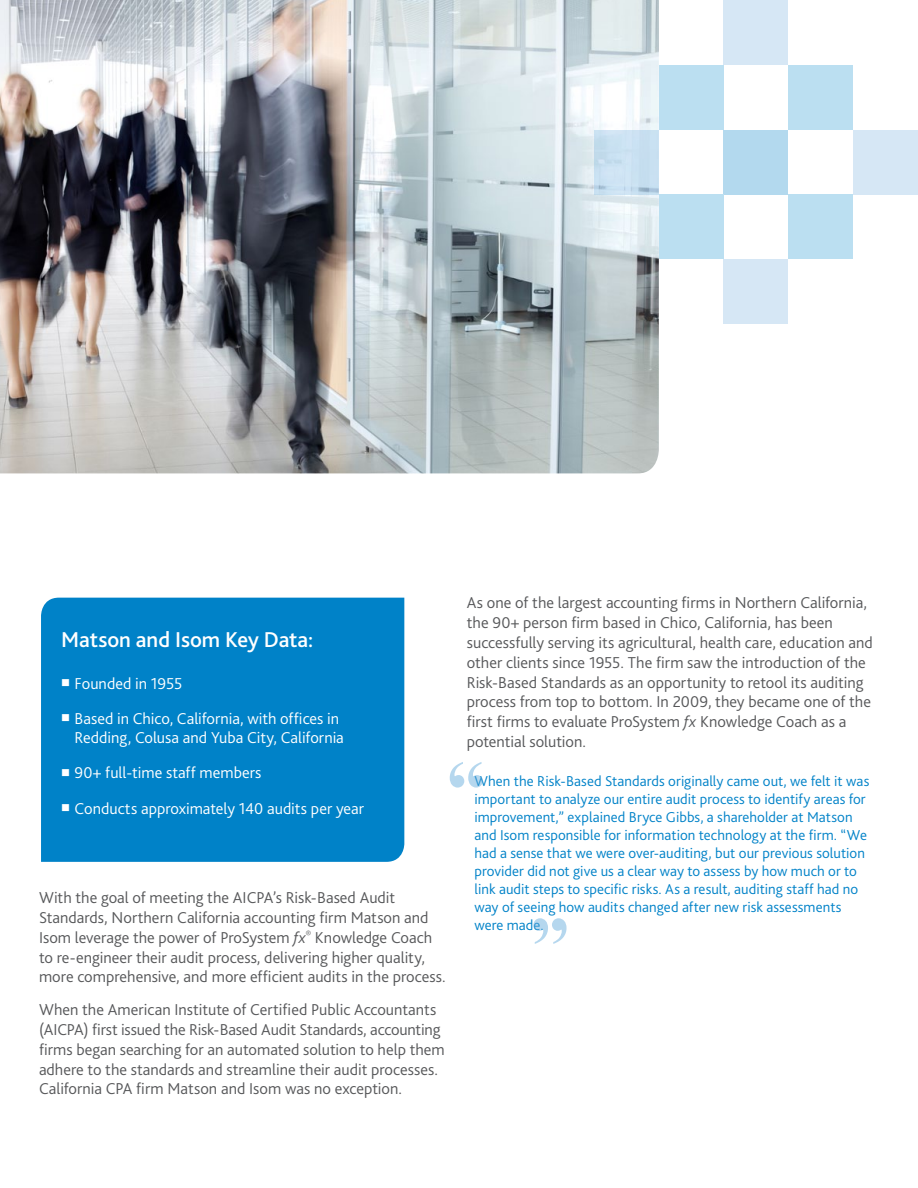
<style>
.page{position:relative;width:918px;height:1188px;background:#fff}
.page>*{position:absolute;margin:0;border:0;box-sizing:border-box;transform-origin:0 0}
.t1{font:700 78.75px "Times New Roman";color:#5ba6da}
.CS_Head_01{font:500 22.5px "Bliss 2";color:#fff}
.body{font:300 16.5px/19.8px "Bliss 2";color:#57585a}
.body_bullet{font:300 16.5px/19.5px "Bliss 2";color:#fff;text-align:right}
.CS_Body_Text_Quote{font:300 15px/18px "Bliss 2";letter-spacing:.005em;color:#0082c8}
.s1{font-style:italic}
</style>
<div class="page">
<img style="left:0;top:0;width:659px;height:473px">
<div style="left:41px;top:598px;width:363px;height:264px;background:#0082c8"></div>
<div style="left:724px;top:130px;width:64px;height:64px;background:#b3d9ee"></div>
<div style="left:594px;top:130px;width:65px;height:64px;background:#c9e0f1"></div>
<div style="left:853px;top:130px;width:65px;height:64px;background:#d6e7f5"></div>
<div style="left:724px;top:259px;width:64px;height:65px;background:#d6e7f5"></div>
<div style="left:724px;top:0;width:64px;height:65px;background:#d6e7f5"></div>
<div style="left:659px;top:65px;width:65px;height:65px;background:#bbdff1"></div>
<div style="left:788px;top:65px;width:65px;height:65px;background:#bbdff1"></div>
<div style="left:659px;top:194px;width:65px;height:65px;background:#bbdff1"></div>
<div style="left:788px;top:194px;width:65px;height:65px;background:#bbdff1"></div>
<p class="body" style="left:467px;top:593px;width:408px">As one of the largest accounting firms in Northern California, the 90+ person firm based in Chico, California, has been successfully serving its agricultural, health care, education and other clients since 1955. The firm saw the introduction of the Risk-Based Standards as an opportunity to retool its auditing process from top to bottom. In 2009, they became one of the first firms to evaluate ProSystem <span class="s1">fx</span> Knowledge Coach as a potential solution.</p>
<p class="CS_Body_Text_Quote" style="left:474px;top:772px;width:396px">When the Risk-Based Standards originally came out, we felt it was important to analyze our entire audit process to identify areas for improvement,” explained Bryce Gibbs, a shareholder at Matson and Isom responsible for information technology at the firm. “We had a sense that we were over-auditing, but our previous solution provider did not give us a clear way to assess by how much or to link audit steps to specific risks. As a result, auditing staff had no way of seeing how audits changed after new risk assessments were made.</p>
<p class="CS_Head_01" style="left:61px;top:626px;width:254px">Matson and Isom Key Data:</p>
<p class="body_bullet" style="left:61px;top:673px;width:123px">■ Founded in 1955</p>
<p class="body_bullet" style="left:61px;top:708px;width:284px">■ Based in Chico, California, with offices in<br>Redding, Colusa and Yuba City, California</p>
<p class="body_bullet" style="left:61px;top:763px;width:202px">■ 90+ full-time staff members</p>
<p class="body_bullet" style="left:61px;top:798px;width:305px">■ Conducts approximately 140 audits per year</p>
<h1 class="t1" style="left:447px;top:734px;width:41px">“</h1>
<p class="body" style="left:39px;top:887px;width:408px">With the goal of meeting the AICPA’s Risk-Based Audit Standards, Northern California accounting firm Matson and Isom leverage the power of ProSystem <span class="s1">fx</span><sup>®</sup> Knowledge Coach to re-engineer their audit process, delivering higher quality, more comprehensive, and more efficient audits in the process.</p>
<p class="body" style="left:39px;top:999px;width:407px">When the American Institute of Certified Public Accountants (AICPA) first issued the Risk-Based Audit Standards, accounting firms began searching for an automated solution to help them adhere to the standards and streamline their audit processes.<br>California CPA firm Matson and Isom was no exception.</p>
<h1 class="t1" style="left:530px;top:891px;width:41px">”</h1>
</div>
